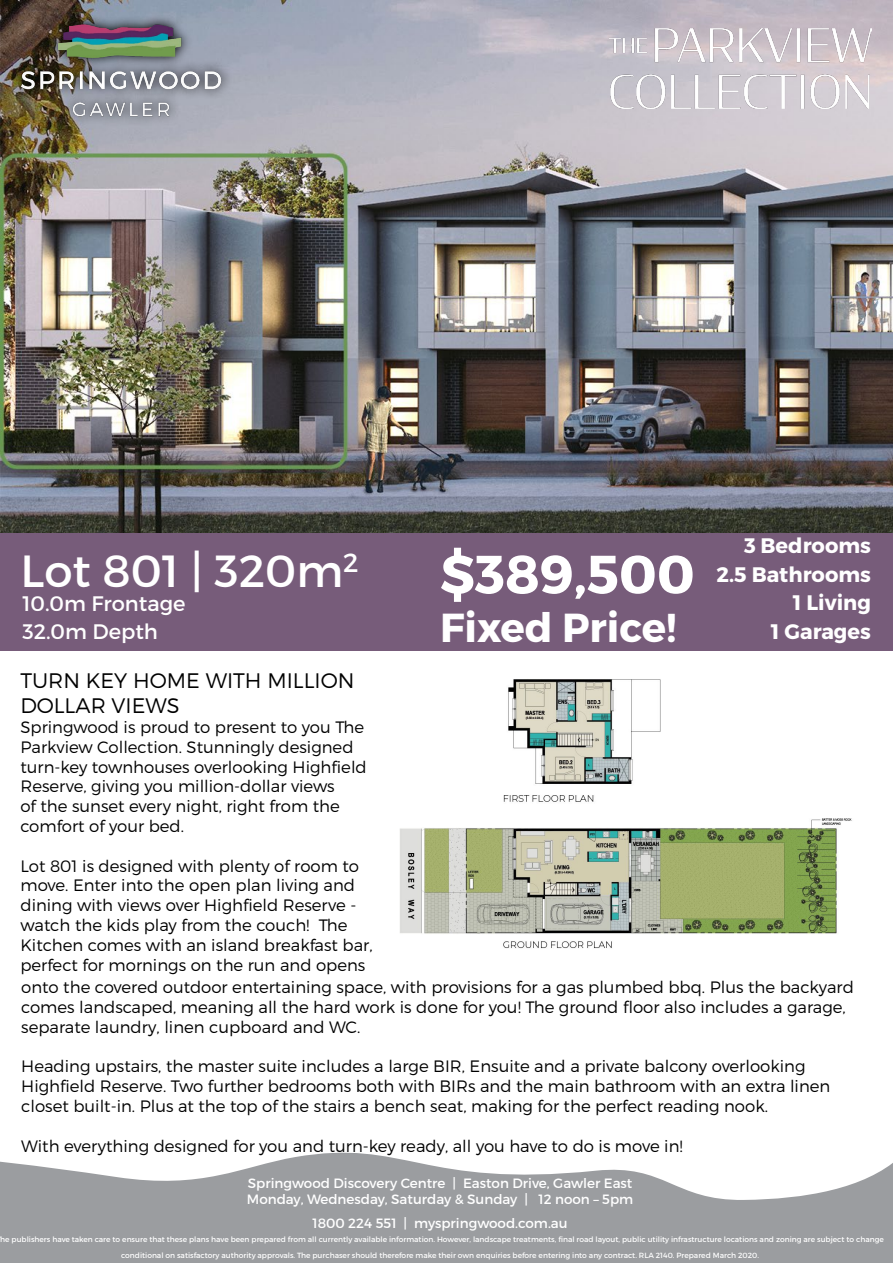
<style>
.page{position:relative;width:893px;height:1263px;background:#fff}
.page>*{position:absolute;margin:0;border:0;box-sizing:border-box;transform-origin:0 0}
.t1{font:700 54px "Montserrat";color:#fff}
.t2{font:45px "Montserrat";color:#fff}
.t3{font:700 40.5px "Montserrat";color:#fff}
.t4{font:700 21px/28.5px "Montserrat";color:#fff;text-align:right}
.t5{font:300 21px/25.2px "Montserrat";color:#000}
.t6{font:21px/28.5px "Montserrat";color:#fff}
.t7{font:300 16.5px/19.8px "Montserrat";color:#000}
.t8{font:13.5px/16.2px "Montserrat";color:#fff}
.t9{font:7.5px/16.2px "Montserrat";color:#fff;text-align:center}
</style>
<div class="page">
<div style="left:0;top:529px;width:892px;height:122px;background:#775c7a"></div>
<svg style="left:0;top:1152px;width:893px;height:111px;fill:#9b9da0"></svg>
<img style="left:400px;top:679px;width:452px;height:270px">
<img style="left:0;top:1px;width:893px;height:532px">
<img style="left:609px;top:29px;width:263px;height:80px">
<img style="left:0;top:0;width:297px;height:152px">
<h2 class="t2" style="left:20px;top:543px;width:340px">Lot 801 | 320m<sup>2</sup></h2>
<p class="t6" style="left:22px;top:589px;width:165px">10.0m Frontage<br>32.0m Depth</p>
<p class="t5" style="left:20px;top:667px;width:335px">TURN KEY HOME WITH MILLION<br>DOLLAR VIEWS</p>
<p class="t7" style="left:20px;top:717px;width:348px">Springwood is proud to present to you The Parkview Collection. Stunningly designed turn-key townhouses overlooking Highfield Reserve, giving you million-dollar views<br>of the sunset every night, right from the comfort of your bed.</p>
<p class="t7" style="left:20px;top:855px;width:354px">Lot 801 is designed with plenty of room to move. Enter into the open plan living and dining with views over Highfield Reserve - watch the kids play from the couch! The Kitchen comes with an island breakfast bar, perfect for mornings on the run and opens</p>
<h1 class="t1" style="left:440px;top:541px;width:256px">$389,500</h1>
<h3 class="t3" style="left:440px;top:603px;width:238px">Fixed Price!</h3>
<p class="t4" style="left:717px;top:532px;width:156px">3 Bedrooms<br>2.5 Bathrooms<br>1 Living<br>1 Garages</p>
<p class="t7" style="left:21px;top:977px;width:834px">onto the covered outdoor entertaining space, with provisions for a gas plumbed bbq. Plus the backyard comes landscaped, meaning all the hard work is done for you! The ground floor also includes a garage, separate laundry, linen cupboard and WC.</p>
<p class="t7" style="left:21px;top:1056px;width:811px">Heading upstairs, the master suite includes a large BIR, Ensuite and a private balcony overlooking<br>Highfield Reserve. Two further bedrooms both with BIRs and the main bathroom with an extra linen closet built-in. Plus at the top of the stairs a bench seat, making for the perfect reading nook.</p>
<p class="t7" style="left:21px;top:1135px;width:663px">With everything designed for you and turn-key ready, all you have to do is move in!</p>
<p class="t8" style="left:247px;top:1175px;width:388px">Springwood Discovery Centre | Easton Drive, Gawler East<br>Monday, Wednesday, Saturday &amp; Sunday | 12 noon – 5pm</p>
<p class="t8" style="left:312px;top:1215px;width:257px">1800 224 551 | myspringwood.com.au</p>
<p class="t9" style="left:0;top:1231px;width:885px">he publishers have taken care to ensure that these plans have been prepared from all currently available information. However, landscape treatments, final road layout, public utility infrastructure locations and zoning are subject to change conditional on satisfactory authority approvals. The purchaser should therefore make their own enquiries before entering into any contract. RLA 2140. Prepared March 2020.</p>
</div>
